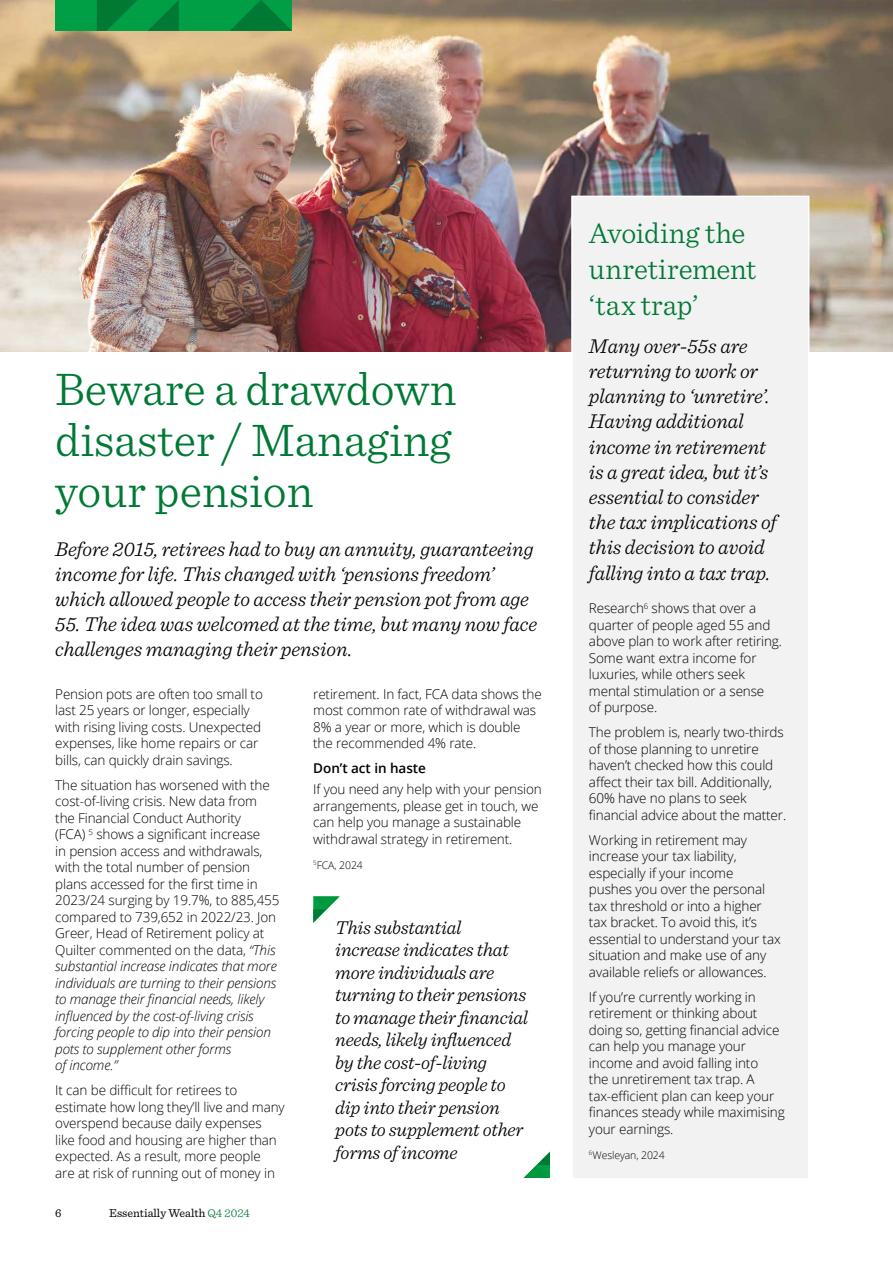
<style>
.page{position:relative;width:893px;height:1263px;background:#fff}
.page>*{position:absolute;margin:0;border:0;box-sizing:border-box;transform-origin:0 0}
.t1{font:300 48px/51px "Sentinel";color:#007935;text-align:justify}
.t2{font:300 30px/36px "Sentinel";letter-spacing:-.01em;color:#007935}
.t3{font:italic 300 21px/25.2px "Sentinel";letter-spacing:-.005em;color:#000}
.t4{font:italic 300 19.5px/22.5px "Sentinel";letter-spacing:-.01em;color:#000}
.t5{font:300 13.5px/16.5px "Open Sans";letter-spacing:-.01em;color:#000}
.t6{font:600 13.5px "Open Sans";letter-spacing:-.005em;color:#000}
.t7{font:12px "Sentinel";color:#000}
.t8{font:300 10.5px "Open Sans";letter-spacing:-.01em;color:#000}
.s1{font-style:italic}
.s2{font-weight:300;color:#007935}
</style>
<div class="page">
<img style="left:0;top:0;width:893px;height:351px">
<div style="left:571px;top:196px;width:238px;height:983px;background:#f2f2f2;border:2px solid #fff"></div>
<svg style="left:313px;top:896px;width:27px;height:27px"></svg>
<svg style="left:524px;top:1151px;width:26px;height:27px"></svg>
<div style="left:55px;top:0;width:237px;height:31px;background:#009f46"></div>
<svg style="left:148px;top:0;width:31px;height:31px"></svg>
<svg style="left:230px;top:0;width:62px;height:31px"></svg>
<svg style="left:97px;top:0;width:40px;height:31px"></svg>
<h1 class="t1" style="left:55px;top:360px;width:403px">Beware a drawdown disaster / Managing your pension</h1>
<h3 class="t3" style="left:55px;top:534px;width:480px">Before 2015, retirees had to buy an annuity, guaranteeing income for life. This changed with ‘pensions freedom’ which allowed people to access their pension pot from age</h3>
<h3 class="t3" style="left:55px;top:610px;width:483px">55. The idea was welcomed at the time, but many now face challenges managing their pension.</h3>
<p class="t5" style="left:313px;top:685px;width:230px">retirement. In fact, FCA data shows the most common rate of withdrawal was<br>8% a year or more, which is double the recommended 4% rate.</p>
<p class="t6" style="left:313px;top:759px;width:114px">Don’t act in haste</p>
<p class="t5" style="left:313px;top:781px;width:230px">If you need any help with your pension arrangements, please get in touch, we can help you manage a sustainable withdrawal strategy in retirement.</p>
<p class="t8" style="left:313px;top:858px;width:51px"><sup>5</sup>FCA, 2024</p>
<p class="t5" style="left:55px;top:685px;width:209px">Pension pots are often too small to last 25 years or longer, especially with rising living costs. Unexpected expenses, like home repairs or car bills, can quickly drain savings.</p>
<p class="t5" style="left:55px;top:776px;width:226px">The situation has worsened with the cost-of-living crisis. New data from the Financial Conduct Authority<br>(FCA) <sup>5</sup> shows a significant increase<br>in pension access and withdrawals, with the total number of pension plans accessed for the first time in 2023/24 surging by 19.7%, to 885,455 compared to 739,652 in 2022/23. Jon Greer, Head of Retirement policy at Quilter commented on the data, <span class="s1">“This substantial increase indicates that more individuals are turning to their pensions to manage their financial needs, likely influenced by the cost-of-living crisis forcing people to dip into their pension pots to supplement other forms<br>of income.”</span></p>
<p class="t5" style="left:55px;top:1082px;width:231px">It can be difficult for retirees to estimate how long they’ll live and many overspend because daily expenses like food and housing are higher than expected. As a result, more people<br>are at risk of running out of money in</p>
<p class="t4" style="left:335px;top:915px;width:194px">This substantial increase indicates that more individuals are turning to their pensions to manage their financial needs, likely influenced by the cost-of-living crisis forcing people to dip into their pension pots to supplement other forms of income</p>
<p class="t7" style="left:55px;top:1204px;width:8px">6</p>
<p class="t7" style="left:109px;top:1204px;width:142px">Essentially Wealth <span class="s2">Q4 2024</span></p>
<h2 class="t2" style="left:589px;top:213px;width:169px">Avoiding the unretirement ‘tax trap’</h2>
<h3 class="t3" style="left:589px;top:332px;width:189px">Many over-55s are returning to work or planning to ‘unretire’.<br>Having additional income in retirement is a great idea, but it’s essential to consider the tax implications of this decision to avoid falling into a tax trap.</h3>
<p class="t5" style="left:589px;top:600px;width:195px">Research<sup>6</sup> shows that over a quarter of people aged 55 and above plan to work after retiring.<br>Some want extra income for luxuries, while others seek mental stimulation or a sense<br>of purpose.</p>
<p class="t5" style="left:589px;top:723px;width:199px">The problem is, nearly two-thirds of those planning to unretire haven’t checked how this could affect their tax bill. Additionally,<br>60% have no plans to seek financial advice about the matter.</p>
<p class="t5" style="left:589px;top:831px;width:193px">Working in retirement may increase your tax liability, especially if your income<br>pushes you over the personal tax threshold or into a higher tax bracket. To avoid this, it’s essential to understand your tax situation and make use of any available reliefs or allowances.</p>
<p class="t5" style="left:589px;top:988px;width:197px">If you’re currently working in retirement or thinking about doing so, getting financial advice can help you manage your income and avoid falling into<br>the unretirement tax trap. A tax-efficient plan can keep your finances steady while maximising your earnings.</p>
<p class="t8" style="left:589px;top:1148px;width:77px"><sup>6</sup>Wesleyan, 2024</p>
</div>
